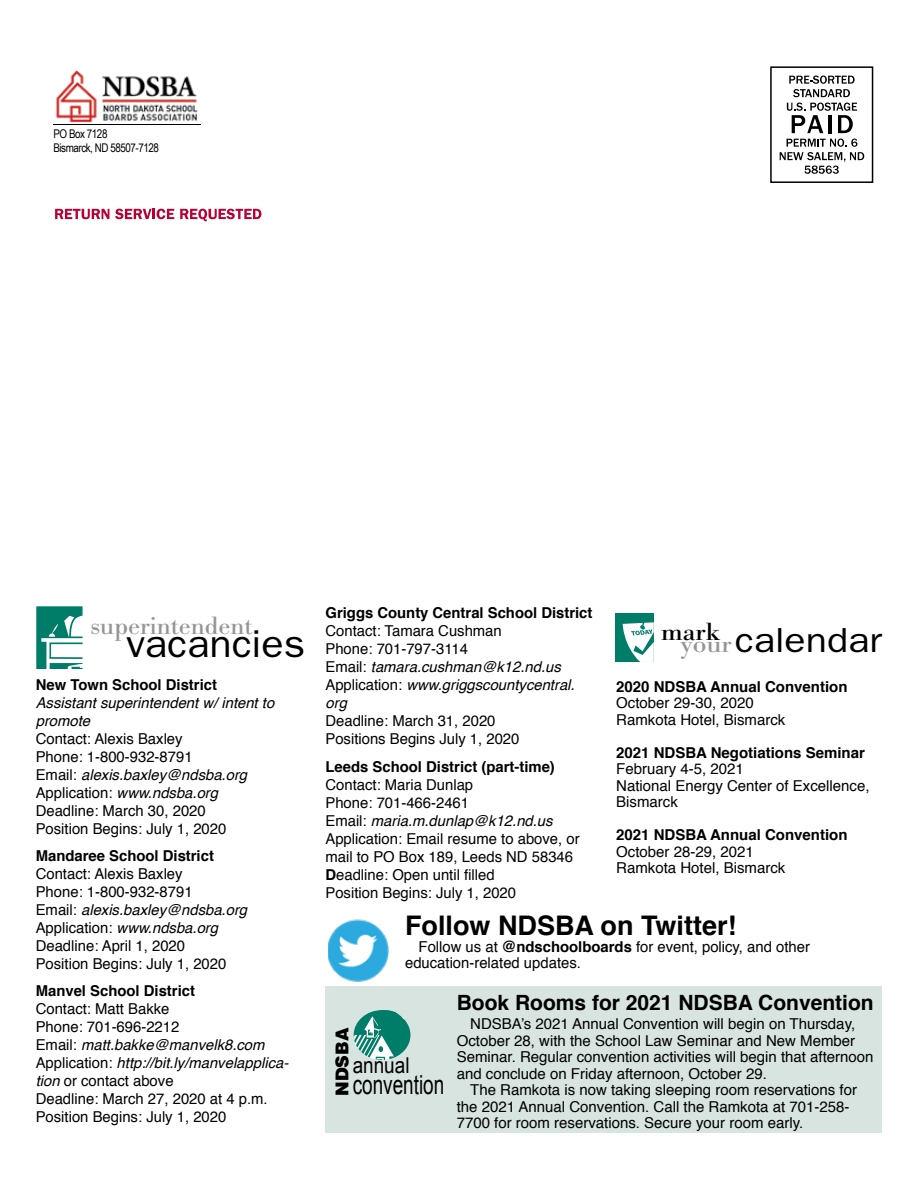
<style>
.page{position:relative;width:918px;height:1188px;background:#fff}
.page>*{position:absolute;margin:0;border:0;box-sizing:border-box;transform-origin:0 0}
.t1{font:38.85px "Franklin Gothic";color:#000;scale:1.06 1}
.t2{font:34.95px "Franklin Gothic";color:#000;scale:1.13 1}
.t3{font:700 27px "Helvetica";color:#000}
.t4{font:26.25px "Arial";color:#000;scale:.72 1}
.t5{font:24.6px "Bodoni BE";color:#939598;scale:1.06 1}
.t6{font:24.45px "Bodoni BE";color:#000;scale:1.13 1}
.t7{font:21.9px "Arial";color:#000;scale:.87 1}
.t8{font:700 21px "Helvetica";color:#000}
.t9{font:900 17.7px "Helvetica";color:#000}
.t10{font:15px/18px "Helvetica";color:#000}
.t11{font:700 15px "Helvetica";color:#000}
.t12{font:italic 15px/18px "Helvetica";color:#000}
.t13{font:12px/14.4px "Arial Narrow";letter-spacing:-.035em;color:#000}
.s1{font-style:italic}
.s2{font-weight:700}
.s3{font-family:"Bodoni BE";font-size:24.45px;color:#939598}
</style>
<div class="page">
<img style="left:56px;top:70px;width:142px;height:53px">
<hr style="left:53px;top:124px;width:148px;height:1px;background:#000">
<svg style="left:55px;top:209px;width:54px;height:10px"></svg>
<svg style="left:115px;top:209px;width:59px;height:10px"></svg>
<svg style="left:180px;top:209px;width:81px;height:12px"></svg>
<svg style="left:789px;top:76px;width:66px;height:21px"></svg>
<svg style="left:787px;top:103px;width:70px;height:30px"></svg>
<svg style="left:780px;top:139px;width:84px;height:35px"></svg>
<div style="left:770px;top:66px;width:103px;height:117px;border:2px solid #000"></div>
<div style="left:616px;top:613px;width:38px;height:49px;background:#007d68"></div>
<svg style="left:623px;top:622px;width:31px;height:40px"></svg>
<img style="left:328px;top:919px;width:61px;height:63px">
<svg style="left:36px;top:606px;width:47px;height:63px"></svg>
<div style="left:326px;top:986px;width:556px;height:147px;background:#d7e4e0"></div>
<svg style="left:354px;top:1010px;width:56px;height:50px"></svg>
<p class="t13" style="left:53px;top:126px;width:107px">PO Box 7128<br>Bismarck, ND 58507-7128</p>
<h3 class="t5" style="left:91px;top:612px;width:154px">superintendent</h3>
<h1 class="t1" style="left:127px;top:621px;width:170px">vacancies</h1>
<p class="t11" style="left:36px;top:673px;width:183px">New Town School District</p>
<p class="t12" style="left:36px;top:694px;width:240px">Assistant superintendent w/ intent to promote</p>
<p class="t10" style="left:36px;top:730px;width:213px">Contact: Alexis Baxley<br>Phone: 1-800-932-8791<br>Email: <span class="s1">alexis.baxley@ndsba.org<br></span>Application: <span class="s1">www.ndsba.org<br></span>Deadline: March 30, 2020<br>Position Begins: July 1, 2020</p>
<p class="t11" style="left:36px;top:844px;width:180px">Mandaree School District</p>
<p class="t10" style="left:36px;top:865px;width:213px">Contact: Alexis Baxley<br>Phone: 1-800-932-8791<br>Email: <span class="s1">alexis.baxley@ndsba.org<br></span>Application: <span class="s1">www.ndsba.org<br></span>Deadline: April 1, 2020<br>Position Begins: July 1, 2020</p>
<p class="t11" style="left:36px;top:979px;width:161px">Manvel School District</p>
<p class="t10" style="left:36px;top:1000px;width:254px">Contact: Matt Bakke<br>Phone: 701-696-2212<br>Email: <span class="s1">matt.bakke@manvelk8.com<br></span>Application: <span class="s1">http://bit.ly/manvelapplica&shy;tion</span> or contact above<br>Deadline: March 27, 2020 at 4 p.m.<br>Position Begins: July 1, 2020</p>
<p class="t11" style="left:326px;top:600px;width:269px">Griggs County Central School District</p>
<p class="t10" style="left:326px;top:621px;width:251px">Contact: Tamara Cushman<br>Phone: 701-797-3114<br>Email: <span class="s1">tamara.cushman@k12.nd.us<br></span>Application: <span class="s1">www.griggscountycentral. org</span></p>
<p class="t10" style="left:326px;top:711px;width:195px">Deadline: March 31, 2020<br>Positions Begins July 1, 2020</p>
<p class="t11" style="left:326px;top:755px;width:231px">Leeds School District (part-time)</p>
<p class="t10" style="left:326px;top:776px;width:256px">Contact: Maria Dunlap<br>Phone: 701-466-2461<br>Email: <span class="s1">maria.m.dunlap@k12.nd.us<br></span>Application: Email resume to above, or mail to PO Box 189, Leeds ND 58346<br><span class="s2">D</span>eadline: Open until filled<br>Position Begins: July 1, 2020</p>
<h3 class="t6" style="left:661px;top:618px;width:54px">mark</h3>
<h2 class="t2" style="left:680px;top:620px;width:180px"><span class="s3">your</span> calendar</h2>
<p class="t11" style="left:616px;top:674px;width:233px">2020 NDSBA Annual Convention</p>
<p class="t10" style="left:616px;top:695px;width:171px;line-height:16.5px">October 29-30, 2020<br>Ramkota Hotel, Bismarck</p>
<p class="t11" style="left:616px;top:740px;width:250px">2021 NDSBA Negotiations Seminar</p>
<p class="t10" style="left:616px;top:761px;width:255px;line-height:16.5px">February 4-5, 2021<br>National Energy Center of Excellence,<br>Bismarck</p>
<p class="t11" style="left:616px;top:823px;width:233px">2021 NDSBA Annual Convention</p>
<p class="t10" style="left:616px;top:843px;width:171px;line-height:16.5px">October 28-29, 2021<br>Ramkota Hotel, Bismarck</p>
<h3 class="t3" style="left:405px;top:903px;width:333px">Follow NDSBA on Twitter!</h3>
<p class="t10" style="left:405px;top:938px;width:406px;line-height:16.2px;text-indent:13px">Follow us at <span class="s2">@ndschoolboards</span> for event, policy, and other education-related updates.</p>
<p class="t9" style="left:330px;top:1096px;width:70px;rotate:-90deg">NDSBA</p>
<h3 class="t7" style="left:353px;top:1053px;width:67px">annual</h3>
<h3 class="t4" style="left:353px;top:1070px;width:129px">convention</h3>
<h3 class="t8" style="left:457px;top:985px;width:418px">Book Rooms for 2021 NDSBA Convention</h3>
<p class="t10" style="left:457px;top:1015px;width:418px;line-height:16.5px;text-indent:14px">NDSBA’s 2021 Annual Convention will begin on Thursday, October 28, with the School Law Seminar and New Member Seminar. Regular convention activities will begin that afternoon and conclude on Friday afternoon, October 29.</p>
<p class="t10" style="left:457px;top:1081px;width:402px;line-height:16.5px;text-indent:14px">The Ramkota is now taking sleeping room reservations for the 2021 Annual Convention. Call the Ramkota at 701-258-<br>7700 for room reservations. Secure your room early.</p>
</div>
